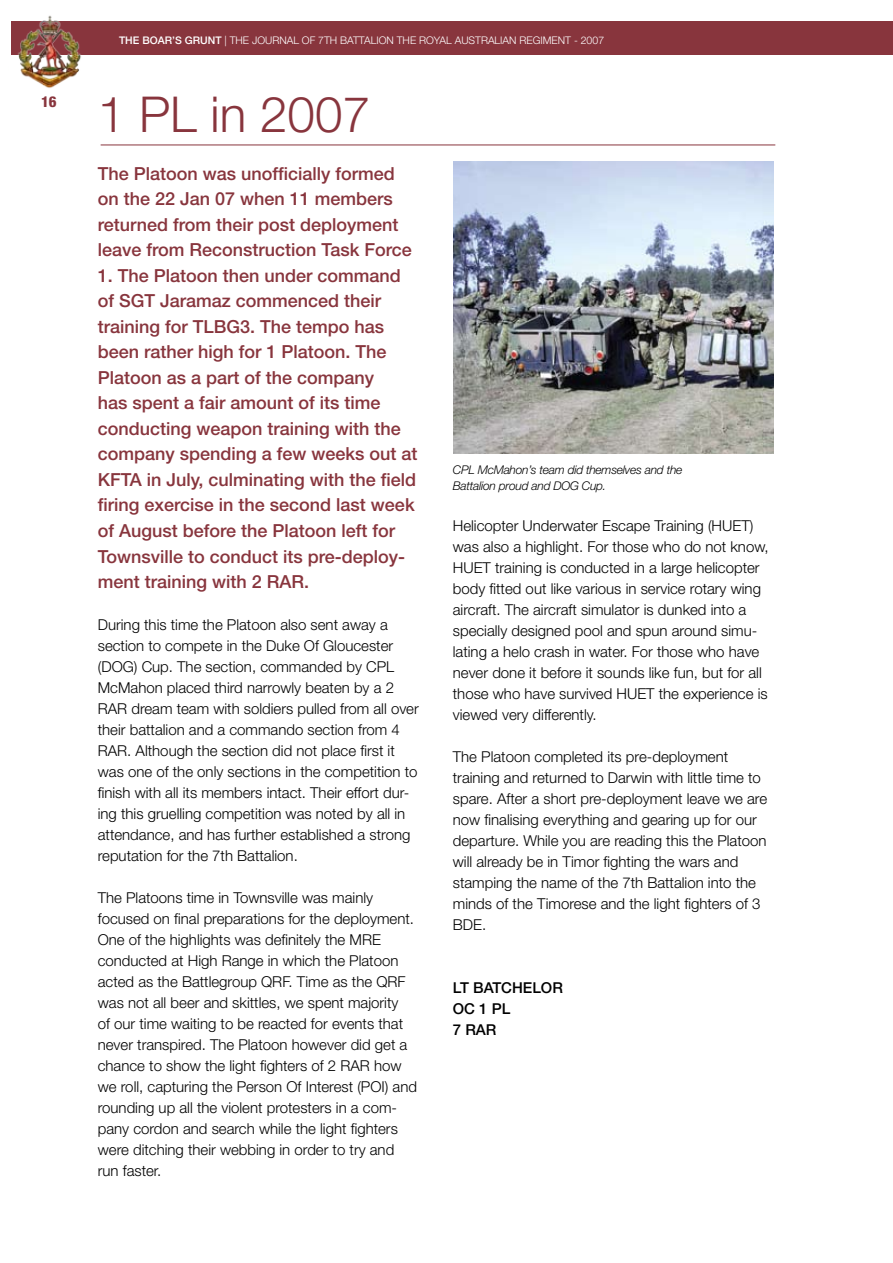
<style>
.page{position:relative;width:893px;height:1263px;background:#fff}
.page>*{position:absolute;margin:0;border:0;box-sizing:border-box;transform-origin:0 0}
.t1{font:300 49.5px "Helvetica Neue LT";color:#88353d}
.t2{font:500 18px/25.5px "Helvetica Neue LT";color:#88353d}
.t3{font:300 15px/21px "Helvetica Neue LT";color:#000}
.t4{font:500 15px/21px "Helvetica Neue LT";color:#000}
.t5{font:800 condensed 15px "Helvetica Neue LT";color:#88353d}
.t6{font:italic 300 12px/16.5px "Helvetica Neue LT";letter-spacing:-.02em;color:#000}
.t7{font:300 10.5px "Helvetica Neue LT";color:#fff}
.s1{font-weight:500}
</style>
<div class="page">
<div style="left:12px;top:21px;width:881px;height:34px;background:#88353d"></div>
<img style="left:11px;top:15px;width:70px;height:73px">
<img style="left:454px;top:162px;width:320px;height:292px">
<hr style="left:101px;top:145px;width:674px;height:1px;background:#88353d">
<p class="t7" style="left:119px;top:34px;width:487px"><span class="s1">THE BOAR’S Grunt</span> | The journal of 7th Battalion The ROYAL Australian Regiment - 2007</p>
<p class="t5" style="left:41px;top:92px;width:17px">16</p>
<h1 class="t1" style="left:98px;top:85px;width:274px">1 PL in 2007</h1>
<p class="t2" style="left:98px;top:161px;width:316px">The Platoon was unofficially formed on the 22 Jan 07 when 11 members returned from their post deployment leave from Reconstruction Task Force</p>
<p class="t2" style="left:98px;top:263px;width:321px">1. The Platoon then under command of SGT Jaramaz commenced their training for TLBG3. The tempo has been rather high for 1 Platoon. The Platoon as a part of the company<br>has spent a fair amount of its time conducting weapon training with the company spending a few weeks out at KFTA in July, culminating with the field firing exercise in the second last week of August before the Platoon left for Townsville to conduct its pre-deploy&shy;ment training with 2 RAR.</p>
<p class="t3" style="left:98px;top:614px;width:298px">During this time the Platoon also sent away a section to compete in the Duke Of Gloucester (DOG) Cup. The section, commanded by CPL McMahon placed third narrowly beaten by a 2<br>RAR</p>
<p class="t3" style="left:98px;top:698px;width:322px;text-indent:34px">dream team with soldiers pulled from all over their battalion and a commando section from 4<br>RAR</p>
<p class="t3" style="left:98px;top:740px;width:321px;text-indent:29px">. Although the section did not place first it was one of the only sections in the competition to finish with all its members intact. Their effort dur&shy;ing this gruelling competition was noted by all in attendance, and has further established a strong reputation for the 7th Battalion.</p>
<p class="t3" style="left:98px;top:887px;width:318px">The Platoons time in Townsville was mainly focused on final preparations for the deployment.<br>One of the highlights was definitely the MRE conducted at High Range in which the Platoon acted as the Battlegroup QRF. Time as the QRF was not all beer and skittles, we spent majority of our time waiting to be reacted for events that never transpired. The Platoon however did get a chance to show the light fighters of 2 RAR</p>
<p class="t3" style="left:98px;top:1055px;width:321px;text-indent:276px">how we roll, capturing the Person Of Interest (POI) and rounding up all the violent protesters in a com&shy;pany cordon and search while the light fighters were ditching their webbing in order to try and run faster.</p>
<p class="t6" style="left:453px;top:461px;width:231px">CPL McMahon’s team did themselves and the<br>Battalion proud and DOG Cup.</p>
<p class="t3" style="left:453px;top:514px;width:317px;text-indent:288px">T) was also a highlight. For those who do not know,<br>HUE</p>
<p class="t3" style="left:453px;top:514px;width:270px">Helicopter Underwater Escape Training (HUE</p>
<p class="t3" style="left:453px;top:556px;width:310px;text-indent:30px">T training is conducted in a large helicopter body fitted out like various in service rotary wing aircraft. The aircraft simulator is dunked into a specially designed pool and spun around simu&shy;lating a helo crash in water. For those who have never done it before it sounds like fun, but for all those who have survived HUE</p>
<p class="t3" style="left:646px;top:682px;width:123px">T the experience is</p>
<p class="t3" style="left:453px;top:703px;width:145px">viewed very differently.</p>
<p class="t3" style="left:453px;top:745px;width:316px">The Platoon completed its pre-deployment training and returned to Darwin with little time to spare. After a short pre-deployment leave we are now finalising everything and gearing up for our departure. While you are reading this the Platoon will already be in Timor fighting the wars and stamping the name of the 7th Battalion into the minds of the Timorese and the light fighters of 3<br>BDE.</p>
<p class="t4" style="left:453px;top:977px;width:112px">LT BATCHELOR<br>OC 1 PL<br>7 RAR</p>
</div>
